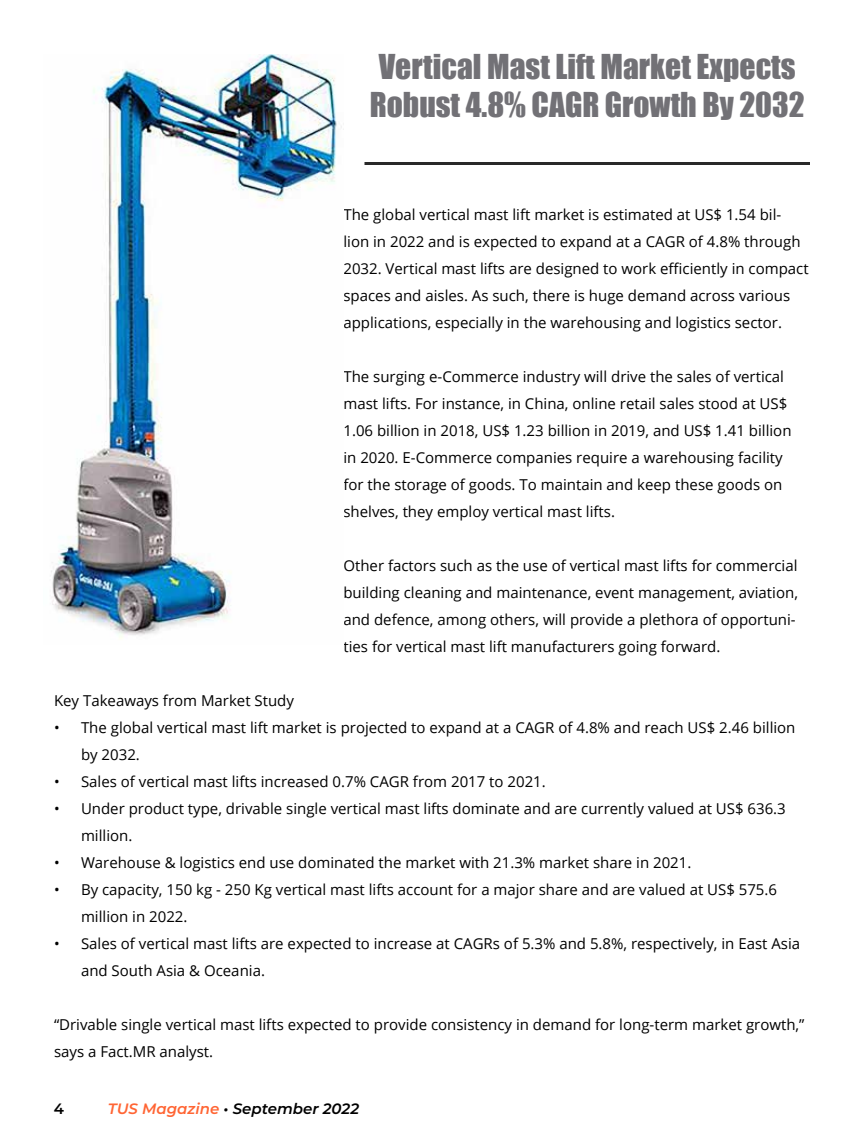
<style>
.page{position:relative;width:864px;height:1134px;background:#fff}
.page>*{position:absolute;margin:0;border:0;box-sizing:border-box;transform-origin:0 0}
.t1{font:31.5px/37.8px "Impact";color:#727176}
.t2{font:15px/27px "Open Sans";color:#000}
.t3{font:italic 600 15px "Montserrat";color:#000}
.t4{font:600 15px "Montserrat";color:#000}
.s1{color:#ff6534}
</style>
<div class="page">
<img style="left:51px;top:54px;width:291px;height:585px">
<hr style="left:364px;top:162px;width:446px;height:3px;background:#292929">
<h1 class="t1" style="left:370px;top:47px;width:436px">Vertical Mast Lift Market Expects<br>Robust 4.8% CAGR Growth By 2032</h1>
<p class="t2" style="left:343px;top:200px;width:467px">The global vertical mast lift market is estimated at US$ 1.54 bil&shy;lion in 2022 and is expected to expand at a CAGR of 4.8% through 2032. Vertical mast lifts are designed to work efficiently in compact spaces and aisles. As such, there is huge demand across various applications, especially in the warehousing and logistics sector.</p>
<p class="t2" style="left:343px;top:362px;width:450px">The surging e-Commerce industry will drive the sales of vertical mast lifts. For instance, in China, online retail sales stood at US$ 1.06 billion in 2018, US$ 1.23 billion in 2019, and US$ 1.41 billion in 2020. E-Commerce companies require a warehousing facility for the storage of goods. To maintain and keep these goods on shelves, they employ vertical mast lifts.</p>
<p class="t2" style="left:343px;top:551px;width:456px">Other factors such as the use of vertical mast lifts for commercial building cleaning and maintenance, event management, aviation, and defence, among others, will provide a plethora of opportuni&shy;ties for vertical mast lift manufacturers going forward.</p>
<p class="t2" style="left:54px;top:686px;width:242px">Key Takeaways from Market Study</p>
<p class="t2" style="left:81px;top:713px;width:716px;text-indent:-27px">• The global vertical mast lift market is projected to expand at a CAGR of 4.8% and reach US$ 2.46 billion by 2032.</p>
<p class="t2" style="left:54px;top:767px;width:493px">• Sales of vertical mast lifts increased 0.7% CAGR from 2017 to 2021.</p>
<p class="t2" style="left:81px;top:794px;width:706px;text-indent:-27px">• Under product type, drivable single vertical mast lifts dominate and are currently valued at US$ 636.3 million.</p>
<p class="t2" style="left:54px;top:848px;width:639px">• Warehouse &amp; logistics end use dominated the market with 21.3% market share in 2021.</p>
<p class="t2" style="left:81px;top:875px;width:698px;text-indent:-27px">• By capacity, 150 kg - 250 Kg vertical mast lifts account for a major share and are valued at US$ 575.6 million in 2022.</p>
<p class="t2" style="left:81px;top:929px;width:721px;text-indent:-27px">• Sales of vertical mast lifts are expected to increase at CAGRs of 5.3% and 5.8%, respectively, in East Asia and South Asia &amp; Oceania.</p>
<p class="t2" style="left:54px;top:1010px;width:752px">“Drivable single vertical mast lifts expected to provide consistency in demand for long-term market growth,” says a Fact.MR analyst.</p>
<p class="t4" style="left:54px;top:1098px;width:12px">4</p>
<p class="t3" style="left:108px;top:1098px;width:253px"><span class="s1">TUS Magazine</span> • September 2022</p>
</div>
